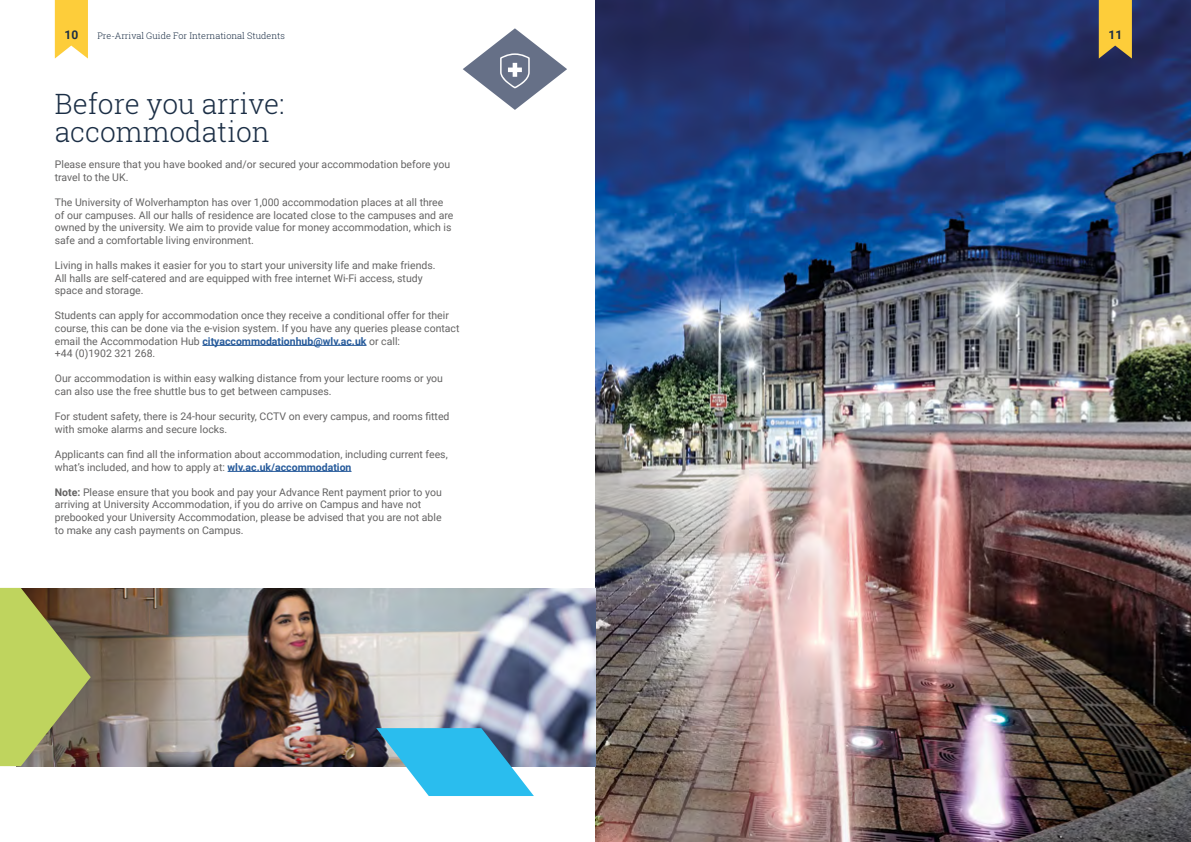
<style>
.page{position:relative;width:1191px;height:842px;background:#fff}
.page>*{position:absolute;margin:0;border:0;box-sizing:border-box;transform-origin:0 0}
.t1{font:300 28px/28px "Roboto Slab";color:#1b2e45}
.t2{font:700 12px "Roboto";color:#1b2e45}
.t3{font:10.5px/12.6px "Roboto";color:#646363}
.t4{font:300 9px "Roboto Slab";color:#1b2e45}
.s1{font-weight:700;color:#275b9b}
.s2{font-weight:700}
</style>
<div class="page">
<svg style="left:55px;top:0;width:33px;height:59px;background:#fdd251"></svg>
<hr style="left:202px;top:345px;width:164px;height:1px;background:#275b9b">
<hr style="left:228px;top:471px;width:123px;height:1px;background:#275b9b">
<img style="left:595px;top:0;width:596px;height:842px">
<img style="left:91px;top:588px;width:504px;height:178px">
<svg style="left:0;top:588px;width:91px;height:178px;background:#9da355"></svg>
<svg style="left:1098px;top:0;width:33px;height:59px;background:#ddb53e"></svg>
<svg style="left:376px;top:728px;width:158px;height:68px"></svg>
<svg style="left:463px;top:28px;width:104px;height:82px"></svg>
<p class="t2" style="left:64px;top:26px;width:15px">10</p>
<p class="t4" style="left:97px;top:30px;width:189px">Pre-Arrival Guide For International Students</p>
<h1 class="t1" style="left:55px;top:90px;width:231px">Before you arrive: accommodation</h1>
<p class="t3" style="left:55px;top:158px;width:397px">Please ensure that you have booked and/or secured your accommodation before you travel to the UK.</p>
<p class="t3" style="left:55px;top:196px;width:400px">The University of Wolverhampton has over 1,000 accommodation places at all three of our campuses. All our halls of residence are located close to the campuses and are owned by the university. We aim to provide value for money accommodation, which is safe and a comfortable living environment.</p>
<p class="t3" style="left:55px;top:259px;width:382px">Living in halls makes it easier for you to start your university life and make friends.<br>All halls are self-catered and are equipped with free internet Wi-Fi access, study space and storage.</p>
<p class="t3" style="left:55px;top:309px;width:406px">Students can apply for accommodation once they receive a conditional offer for their course, this can be done via the e-vision system. If you have any queries please contact email the Accommodation Hub <span class="s1">cityaccommodationhub@wlv.ac.uk</span> or call:<br>+44 (0)1902 321 268.</p>
<p class="t3" style="left:55px;top:372px;width:390px">Our accommodation is within easy walking distance from your lecture rooms or you can also use the free shuttle bus to get between campuses.</p>
<p class="t3" style="left:55px;top:410px;width:396px">For student safety, there is 24-hour security, CCTV on every campus, and rooms fitted with smoke alarms and secure locks.</p>
<p class="t3" style="left:55px;top:448px;width:394px">Applicants can find all the information about accommodation, including current fees, what’s included, and how to apply at: <span class="s1">wlv.ac.uk/accommodation</span></p>
<p class="t3" style="left:55px;top:485px;width:388px"><span class="s2">Note:</span> Please ensure that you book and pay your Advance Rent payment prior to you arriving at University Accommodation, if you do arrive on Campus and have not prebooked your University Accommodation, please be advised that you are not able to make any cash payments on Campus.</p>
<p class="t2" style="left:1108px;top:26px;width:15px">11</p>
</div>
